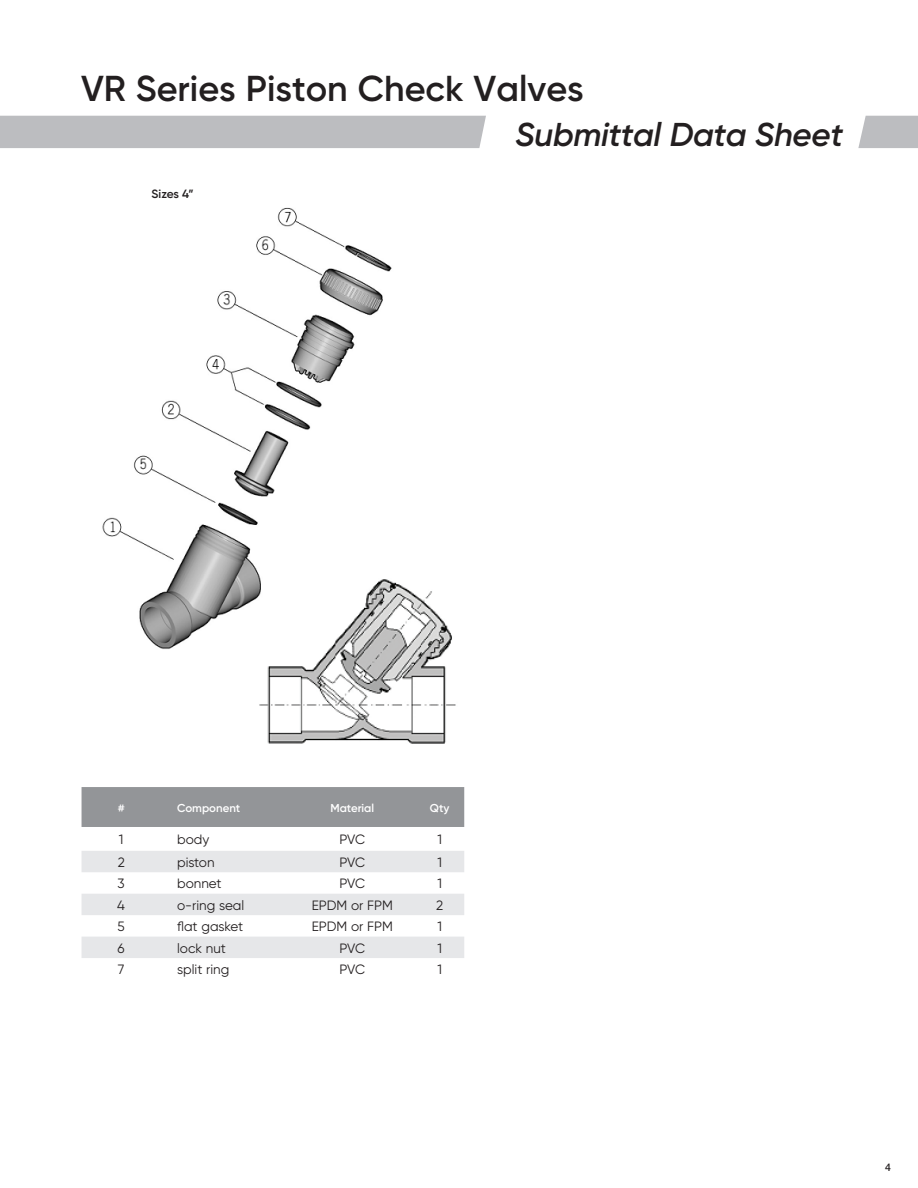
<style>
.page{position:relative;width:918px;height:1188px;background:#fff}
.page>*{position:absolute;margin:0;border:0;box-sizing:border-box;transform-origin:0 0}
.t1{font:600 36px "Gilroy";color:#231f20}
.t2{font:italic 600 33px "Gilroy";letter-spacing:-.01em;color:#231f20}
.TABLE_Cells{font:13.5px "Gilroy";color:#231f20}
.TABLE_Titles{font:600 12px "Gilroy";letter-spacing:-.01em;color:#231f20}
.TABLE_1st_Row{font:600 11.55px "Gilroy";color:#fff}
.t3{font:500 10.5px "Helvetica Neue LT";color:#231f20}
</style>
<div class="page">
<svg style="left:858px;top:116px;width:60px;height:32px;background:#c0c1c4"></svg>
<div style="left:0;top:116px;width:486px;height:32px;background:#bcbdc0"></div>
<img style="left:102px;top:207px;width:290px;height:442px">
<svg style="left:250px;top:561px;width:142px;height:88px"></svg>
<img style="left:252px;top:572px;width:204px;height:172px">
<div style="left:82px;top:787px;width:382px;height:40px;background:#939598"></div>
<svg style="left:82px;top:851px;width:382px;height:107px"></svg>
<h1 class="t1" style="left:81px;top:66px;width:504px">VR Series Piston Check Valves</h1>
<h2 class="t2" style="left:516px;top:114px;width:329px">Submittal Data Sheet</h2>
<p class="TABLE_Titles" style="left:152px;top:186px;width:44px">Sizes 4”</p>
<p class="TABLE_1st_Row" style="left:118px;top:800px;width:8px">#</p>
<p class="TABLE_1st_Row" style="left:177px;top:800px;width:65px">Component</p>
<p class="TABLE_1st_Row" style="left:330px;top:800px;width:45px">Material</p>
<p class="TABLE_1st_Row" style="left:430px;top:800px;width:21px">Qty</p>
<p class="TABLE_Cells" style="left:119px;top:831px;width:6px">1</p>
<p class="TABLE_Cells" style="left:177px;top:831px;width:34px">body</p>
<p class="TABLE_Cells" style="left:339px;top:831px;width:27px">PVC</p>
<p class="TABLE_Cells" style="left:437px;top:831px;width:6px">1</p>
<p class="TABLE_Cells" style="left:118px;top:854px;width:9px">2</p>
<p class="TABLE_Cells" style="left:177px;top:854px;width:39px">piston</p>
<p class="TABLE_Cells" style="left:339px;top:854px;width:27px">PVC</p>
<p class="TABLE_Cells" style="left:437px;top:854px;width:6px">1</p>
<p class="TABLE_Cells" style="left:118px;top:875px;width:9px">3</p>
<p class="TABLE_Cells" style="left:177px;top:875px;width:46px">bonnet</p>
<p class="TABLE_Cells" style="left:339px;top:875px;width:27px">PVC</p>
<p class="TABLE_Cells" style="left:437px;top:875px;width:6px">1</p>
<p class="TABLE_Cells" style="left:117px;top:897px;width:9px">4</p>
<p class="TABLE_Cells" style="left:177px;top:897px;width:69px">o-ring seal</p>
<p class="TABLE_Cells" style="left:312px;top:897px;width:83px">EPDM or FPM</p>
<p class="TABLE_Cells" style="left:436px;top:897px;width:9px">2</p>
<p class="TABLE_Cells" style="left:118px;top:918px;width:9px">5</p>
<p class="TABLE_Cells" style="left:177px;top:918px;width:68px">flat gasket</p>
<p class="TABLE_Cells" style="left:312px;top:918px;width:83px">EPDM or FPM</p>
<p class="TABLE_Cells" style="left:437px;top:918px;width:6px">1</p>
<p class="TABLE_Cells" style="left:118px;top:940px;width:9px">6</p>
<p class="TABLE_Cells" style="left:177px;top:940px;width:50px">lock nut</p>
<p class="TABLE_Cells" style="left:339px;top:940px;width:27px">PVC</p>
<p class="TABLE_Cells" style="left:437px;top:940px;width:6px">1</p>
<p class="TABLE_Cells" style="left:118px;top:961px;width:8px">7</p>
<p class="TABLE_Cells" style="left:177px;top:961px;width:54px">split ring</p>
<p class="TABLE_Cells" style="left:339px;top:961px;width:27px">PVC</p>
<p class="TABLE_Cells" style="left:437px;top:961px;width:6px">1</p>
<p class="t3" style="left:885px;top:1161px;width:7px">4</p>
</div>
